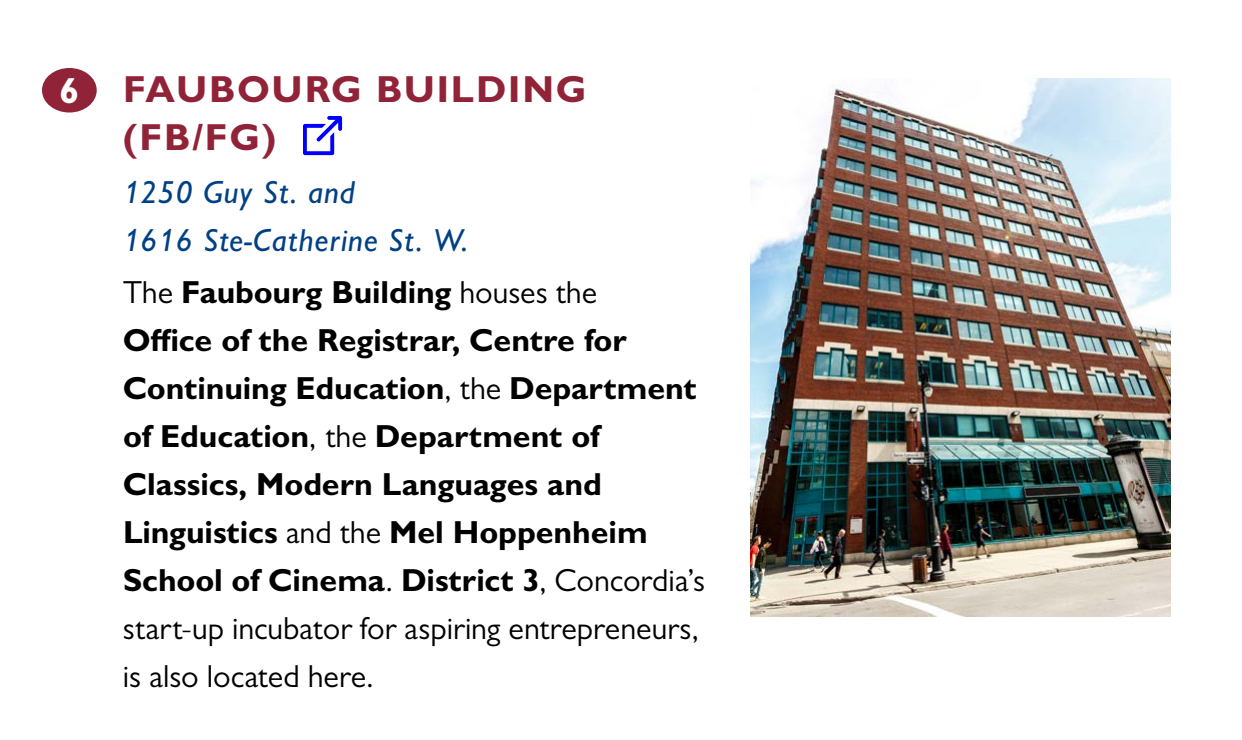
<style>
.page{position:relative;width:1242px;height:740px;background:#fff}
.page>*{position:absolute;margin:0;border:0;box-sizing:border-box;transform-origin:0 0}
.t1{font:700 37.8px/48px "Gill Sans MT Pro";letter-spacing:.05em;color:#912338}
.t2{font:700 35.9px "Gill Sans MT Pro";color:#fff}
.Body{font:700 32px/48px "Gill Sans MT Pro";letter-spacing:-.005em;color:#000}
.t3{font:italic 500 32px/48px "Gill Sans MT Pro";letter-spacing:.03em;color:#004085}
.s1{font-weight:400}
</style>
<div class="page">
<svg style="left:303px;top:116px;width:39px;height:39px"></svg>
<img style="left:750px;top:78px;width:421px;height:538px">
<div style="left:44px;top:70px;width:51px;height:40px;background:#912338;border-radius:50%"></div>
<div style="left:42px;top:68px;width:55px;height:45px;border:4px solid #912338;border-radius:50%"></div>
<p class="t2" style="left:59px;top:68px;width:21px">6</p>
<h3 class="t1" style="left:123px;top:65px;width:465px">FAUBOURG BUILDING (FB/FG)</h3>
<h4 class="t3" style="left:123px;top:167px;width:347px">1250 Guy St. and<br>1616 Ste-Catherine St. W.</h4>
<p class="Body" style="left:123px;top:268px;width:584px"><span class="s1">The</span> Faubourg Building <span class="s1">houses the<br></span>Office of the Registrar, Centre for Continuing Education<span class="s1">, the</span> Department of Education<span class="s1">, the</span> Department of Classics, Modern Languages and Linguistics <span class="s1">and the</span> Mel Hoppenheim School of Cinema<span class="s1">.</span> District 3<span class="s1">, Concordia’s start-up incubator for aspiring entrepreneurs, is also located here.</span></p>
</div>
